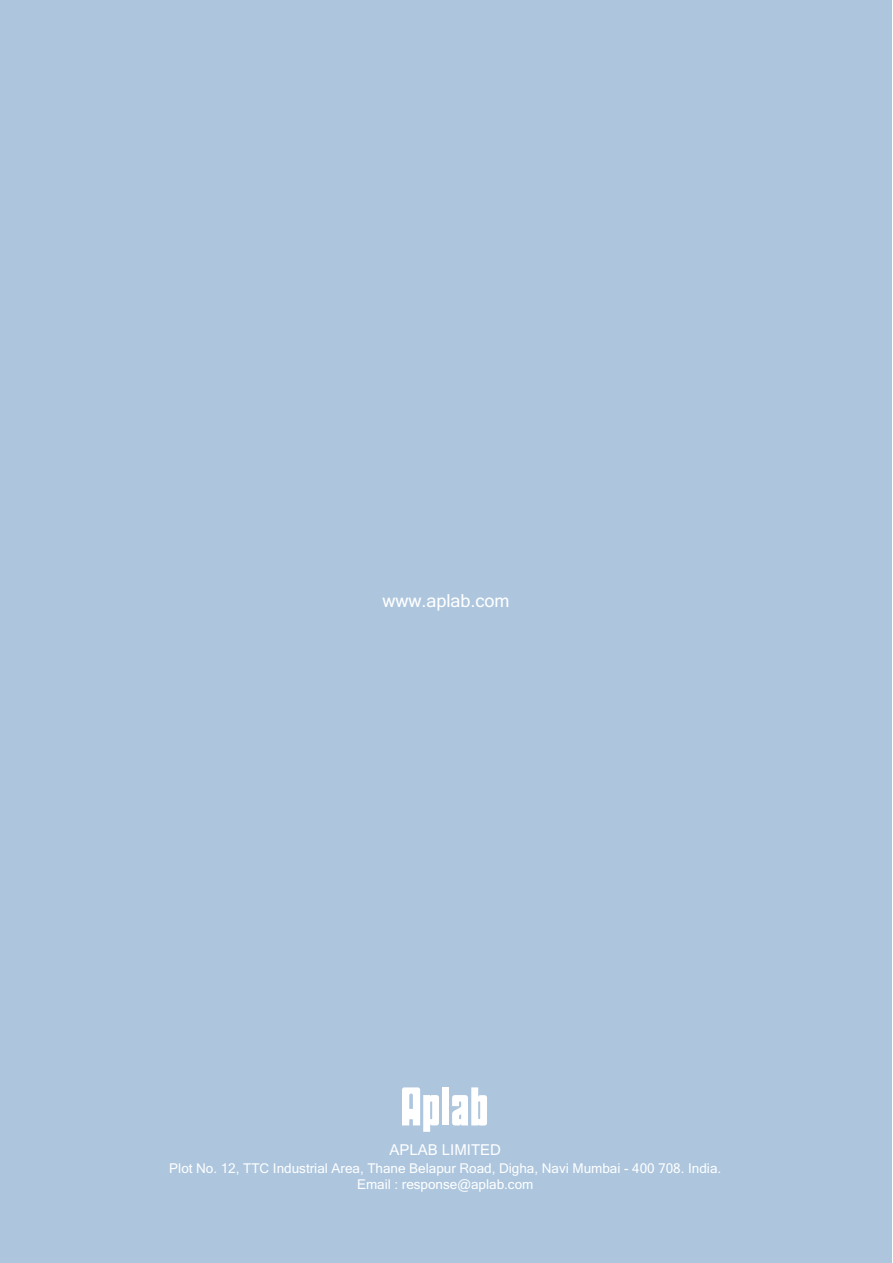
<style>
.page{position:relative;width:893px;height:1263px;background:#fff}
.page>*{position:absolute;margin:0;border:0;box-sizing:border-box;transform-origin:0 0}
.t1{font:18px "Microsoft Sans Serif";color:#fff}
.t2{font:15px "Microsoft Sans Serif";color:#fff}
.t3{font:13.5px/15.3px "Microsoft Sans Serif";color:#fff;text-align:center}
</style>
<div class="page">
<div style="left:0;top:0;width:892px;height:1262px;background:#adc6de"></div>
<svg style="left:452px;top:1087px;width:35px;height:39px"></svg>
<svg style="left:402px;top:1087px;width:37px;height:45px"></svg>
<div style="left:442px;top:1087px;width:7px;height:38px;background:#fff"></div>
<h1 class="t1" style="left:382px;top:594px;width:129px">www.aplab.com</h1>
<p class="t2" style="left:389px;top:1144px;width:113px">APLAB LIMITED</p>
<p class="t3" style="left:169px;top:1162px;width:553px">Plot No. 12, TTC Industrial Area, Thane Belapur Road, Digha, Navi Mumbai - 400 708. India.<br>Email : response@aplab.com</p>
</div>
